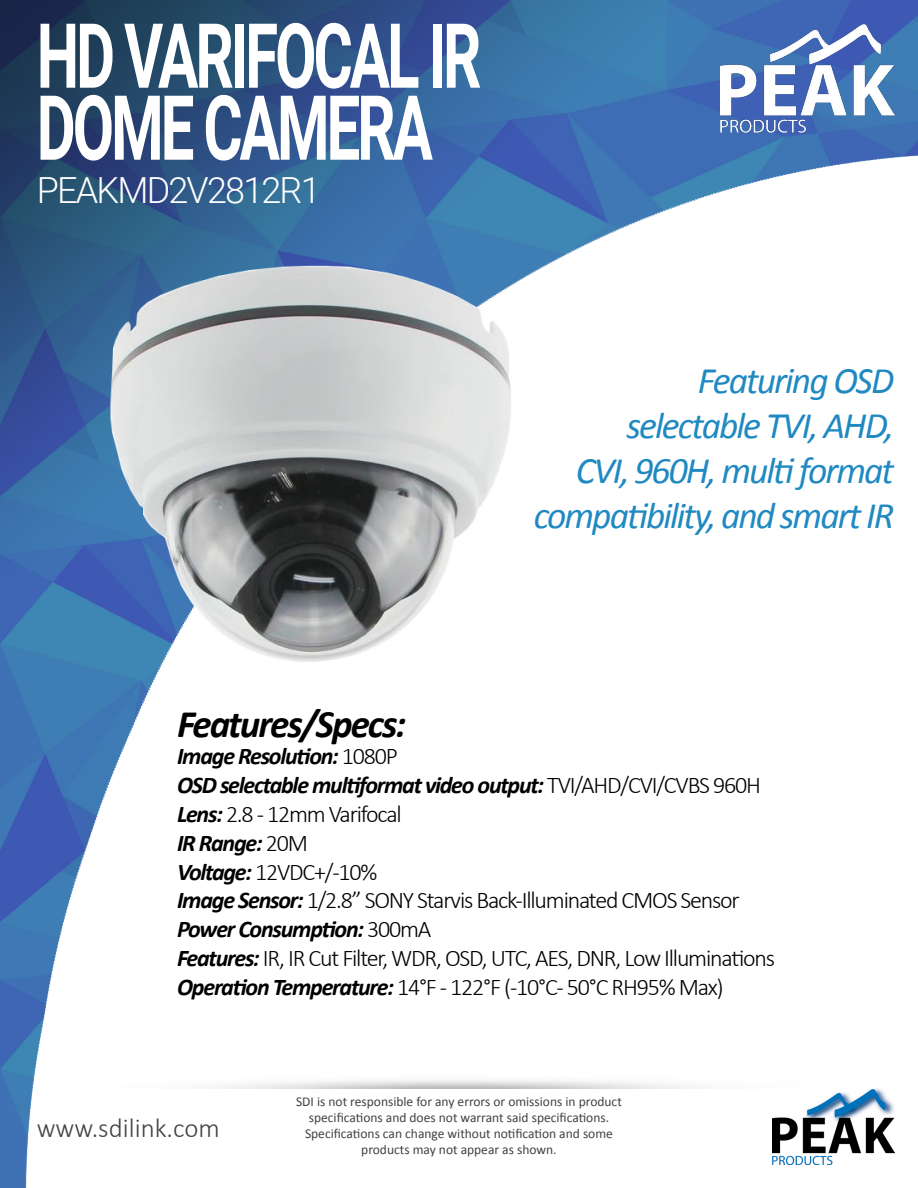
<style>
.page{position:relative;width:918px;height:1188px;background:#fff}
.page>*{position:absolute;margin:0;border:0;box-sizing:border-box;transform-origin:0 0}
.t1{font:700 90px/72px "Roboto";letter-spacing:-.05em;color:#fff;scale:.67 1}
.t2{font:italic 700 39px "Calibri";letter-spacing:-.05em;color:#000}
.t3{font:italic 37.5px/45px "Calibri";letter-spacing:-.05em;color:#2089c2;text-align:right}
.t4{font:300 36px "Roboto";letter-spacing:-.05em;color:#fff}
.t5{font:300 27px "Calibri";color:#424242}
.t6{font:300 24px/28.8px "Calibri";letter-spacing:-.05em;color:#000}
.t7{font:13.5px/16.2px "Calibri";color:#424242;text-align:center}
.s1{font-weight:700;font-style:italic}
</style>
<div class="page">
<img style="left:0;top:0;width:918px;height:1188px">
<img style="left:720px;top:25px;width:174px;height:109px">
<img style="left:772px;top:1088px;width:122px;height:77px">
<img style="left:77px;top:1074px;width:764px;height:14px">
<img style="left:105px;top:250px;width:412px;height:422px">
<h1 class="t1" style="left:37px;top:16px;width:665px">HD VARIFOCAL IR<br>DOME CAMERA</h1>
<h3 class="t4" style="left:37px;top:165px;width:285px">PEAKMD2V2812R1</h3>
<h3 class="t3" style="left:534px;top:357px;width:362px">Featuring OSD<br>selectable TVI, AHD,<br>CVI, 960H, multi format compatibility, and smart IR</h3>
<h2 class="t2" style="left:177px;top:700px;width:231px">Features/Specs:</h2>
<p class="t6" style="left:177px;top:742px;width:599px"><span class="s1">Image Resolution:</span> 1080P<br><span class="s1">OSD selectable multiformat video output:</span> TVI/AHD/CVI/CVBS 960H <span class="s1">Lens:</span> 2.8 - 12mm Varifocal<br><span class="s1">IR Range:</span> 20M<br><span class="s1">Voltage:</span> 12VDC+/-10%<br><span class="s1">Image Sensor:</span> 1/2.8” SONY Starvis Back-Illuminated CMOS Sensor <span class="s1">Power Consumption:</span> 300mA<br><span class="s1">Features:</span> IR, IR Cut Filter, WDR, OSD, UTC, AES, DNR, Low Illuminations <span class="s1">Operation Temperature:</span> 14°F - 122°F (-10°C - 50°C RH95% Max)</p>
<p class="t5" style="left:37px;top:1112px;width:185px">www.sdilink.com</p>
<p class="t7" style="left:296px;top:1093px;width:327px">SDI is not responsible for any errors or omissions in product specifications and does not warrant said specifications.<br>Specifications can change without notification and some products may not appear as shown.</p>
</div>
